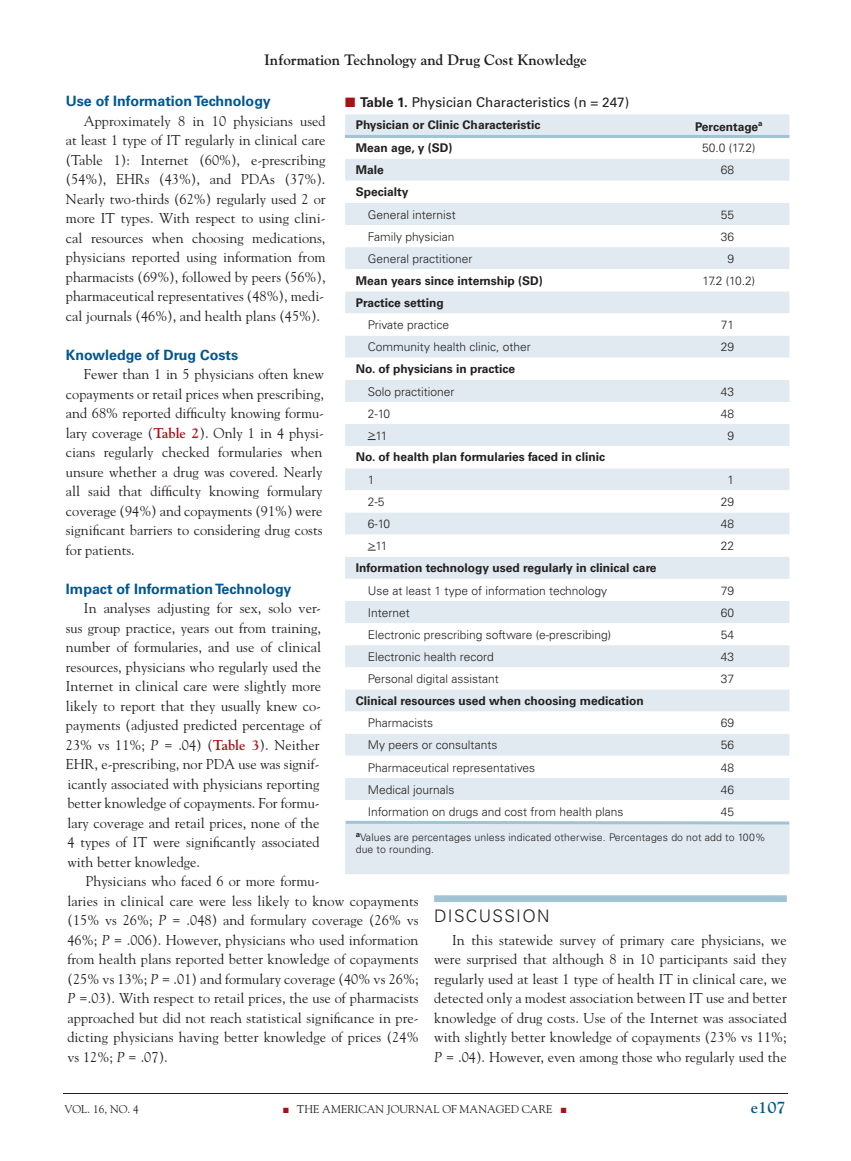
<style>
.page{position:relative;width:851px;height:1161px;background:#fff}
.page>*{position:absolute;margin:0;border:0;box-sizing:border-box;transform-origin:0 0}
.t1{font:300 17.25px "Univers";letter-spacing:.075em;color:#231f20}
.t2{font:700 16.5px "Goudy";color:#00578f}
.t3{font:700 15px "Goudy";color:#231f20}
.t4{font:14.25px/19.5px "Goudy";letter-spacing:.005em;color:#231f20;text-align:justify}
.t5{font:700 14.25px "Univers";color:#00578f}
.t6{font:13.5px "Univers";color:#231f20}
.t7{font:300 12px "Univers";color:#231f20}
.t8{font:700 12px "Univers";color:#231f20}
.t9{font:11.25px "Goudy";color:#231f20}
.t10{font:300 10.5px/12px "Univers";letter-spacing:.01em;color:#231f20}
.s1{font-weight:700;color:#a61216}
.s2{font-style:italic}
.s3{color:#a61216}
.s4{font-weight:700}
</style>
<div class="page">
<hr style="left:63px;top:1093px;width:725px;height:1px;background:#231f20">
<div style="left:434px;top:895px;width:352px;height:7px;background:#a1c3d3"></div>
<div style="left:345px;top:114px;width:444px;height:760px;background:#e0eaf0"></div>
<svg style="left:345px;top:138px;width:444px;height:681px"></svg>
<hr style="left:345px;top:135px;width:444px;height:3px;background:#a1c3d3">
<svg style="left:345px;top:819px;width:445px;height:7px"></svg>
<p class="t3" style="left:264px;top:51px;width:324px">Information Technology and Drug Cost Knowledge</p>
<p class="t5" style="left:66px;top:93px;width:206px">Use of Information Technology</p>
<p class="t4" style="left:66px;top:111px;width:261px;text-indent:18px">Approximately 8 in 10 physicians used at least 1 type of IT regularly in clinical care (Table 1): Internet (60%), e-prescribing (54%), EHRs (43%), and PDAs (37%).<br>Nearly two-thirds (62%) regularly used 2 or more IT types. With respect to using clini&shy;cal resources when choosing medications, physicians reported using information from pharmacists (69%), followed by peers (56%), pharmaceutical representatives (48%), medi&shy;cal journals (46%), and health plans (45%).</p>
<p class="t5" style="left:66px;top:347px;width:174px">Knowledge of Drug Costs</p>
<p class="t4" style="left:66px;top:365px;width:260px;text-indent:18px">Fewer than 1 in 5 physicians often knew copayments or retail prices when prescribing, and 68% reported difficulty knowing formu&shy;lary coverage (<span class="s1">Table 2</span>). Only 1 in 4 physi&shy;cians regularly checked formularies when unsure whether a drug was covered. Nearly all said that difficulty knowing formulary coverage (94%) and copayments (91%) were significant barriers to considering drug costs for patients.</p>
<p class="t5" style="left:66px;top:580px;width:227px">Impact of Information Technology</p>
<p class="t4" style="left:66px;top:598px;width:257px;text-indent:18px">In analyses adjusting for sex, solo ver&shy;sus group practice, years out from training, number of formularies, and use of clinical resources, physicians who regularly used the Internet in clinical care were slightly more likely to report that they usually knew co&shy;payments (adjusted predicted percentage of 23% vs 11%; <span class="s2">P</span> = .04) (<span class="s1">Table 3</span>). Neither EHR, e-prescribing, nor PDA use was signif&shy;icantly associated with physicians reporting better knowledge of copayments. For formu&shy;lary coverage and retail prices, none of the 4 types of IT were significantly associated with better knowledge.</p>
<p class="t4" style="left:67px;top:871px;width:353px;text-align:left;text-indent:18px">Physicians who faced 6 or more formu-<br>laries in clinical care were less likely to know copayments (15% vs 26%; <span class="s2">P</span> = .048) and formulary coverage (26% vs 46%; <span class="s2">P</span> = .006). However, physicians who used information from health plans reported better knowledge of copayments (25% vs 13%; <span class="s2">P</span> = .01) and formulary coverage (40% vs 26%; <span class="s2">P</span> =.03). With respect to retail prices, the use of pharmacists approached but did not reach statistical significance in pre&shy;dicting physicians having better knowledge of prices (24% vs 12%; <span class="s2">P</span> = .07).</p>
<p class="t6" style="left:345px;top:94px;width:285px"><span class="s3">■</span> <span class="s4">Table 1.</span> Physician Characteristics (n = 247)</p>
<p class="t8" style="left:356px;top:118px;width:186px">Physician or Clinic Characteristic</p>
<p class="t8" style="left:695px;top:119px;width:69px">Percentage<sup>a</sup></p>
<p class="t8" style="left:356px;top:141px;width:98px">Mean age, y (SD)</p>
<p class="t7" style="left:702px;top:141px;width:55px">50.0 (17.2)</p>
<p class="t8" style="left:356px;top:163px;width:30px">Male</p>
<p class="t7" style="left:720px;top:163px;width:15px">68</p>
<p class="t8" style="left:356px;top:185px;width:54px">Specialty</p>
<p class="t7" style="left:368px;top:207px;width:90px">General internist</p>
<p class="t7" style="left:720px;top:207px;width:15px">55</p>
<p class="t7" style="left:368px;top:229px;width:88px">Family physician</p>
<p class="t7" style="left:720px;top:229px;width:15px">36</p>
<p class="t7" style="left:368px;top:251px;width:106px">General practitioner</p>
<p class="t7" style="left:727px;top:251px;width:8px">9</p>
<p class="t8" style="left:356px;top:273px;width:189px">Mean years since internship (SD)</p>
<p class="t7" style="left:702px;top:274px;width:54px">17.2 (10.2)</p>
<p class="t8" style="left:356px;top:295px;width:90px">Practice setting</p>
<p class="t7" style="left:368px;top:318px;width:83px">Private practice</p>
<p class="t7" style="left:720px;top:318px;width:15px">71</p>
<p class="t7" style="left:368px;top:340px;width:164px">Community health clinic, other</p>
<p class="t7" style="left:720px;top:340px;width:15px">29</p>
<p class="t8" style="left:356px;top:362px;width:161px">No. of physicians in practice</p>
<p class="t7" style="left:368px;top:384px;width:88px">Solo practitioner</p>
<p class="t7" style="left:720px;top:384px;width:15px">43</p>
<p class="t7" style="left:368px;top:406px;width:24px">2-10</p>
<p class="t7" style="left:720px;top:406px;width:15px">48</p>
<p class="t7" style="left:368px;top:428px;width:21px">&gt;11</p>
<p class="t7" style="left:727px;top:428px;width:8px">9</p>
<p class="t8" style="left:356px;top:450px;width:251px">No. of health plan formularies faced in clinic</p>
<p class="t7" style="left:368px;top:473px;width:8px">1</p>
<p class="t7" style="left:727px;top:473px;width:8px">1</p>
<p class="t7" style="left:368px;top:495px;width:18px">2-5</p>
<p class="t7" style="left:720px;top:495px;width:15px">29</p>
<p class="t7" style="left:368px;top:517px;width:24px">6-10</p>
<p class="t7" style="left:720px;top:517px;width:15px">48</p>
<p class="t7" style="left:368px;top:539px;width:21px">&gt;11</p>
<p class="t7" style="left:720px;top:539px;width:15px">22</p>
<p class="t8" style="left:356px;top:561px;width:302px">Information technology used regularly in clinical care</p>
<p class="t7" style="left:368px;top:583px;width:241px">Use at least 1 type of information technology</p>
<p class="t7" style="left:720px;top:583px;width:15px">79</p>
<p class="t7" style="left:368px;top:605px;width:44px">Internet</p>
<p class="t7" style="left:720px;top:605px;width:15px">60</p>
<p class="t7" style="left:368px;top:627px;width:245px">Electronic prescribing software (e-prescribing)</p>
<p class="t7" style="left:720px;top:627px;width:15px">54</p>
<p class="t7" style="left:368px;top:650px;width:128px">Electronic health record</p>
<p class="t7" style="left:720px;top:650px;width:15px">43</p>
<p class="t7" style="left:368px;top:672px;width:133px">Personal digital assistant</p>
<p class="t7" style="left:720px;top:672px;width:15px">37</p>
<p class="t8" style="left:356px;top:694px;width:289px">Clinical resources used when choosing medication</p>
<p class="t7" style="left:368px;top:716px;width:67px">Pharmacists</p>
<p class="t7" style="left:720px;top:716px;width:15px">69</p>
<p class="t7" style="left:368px;top:738px;width:131px">My peers or consultants</p>
<p class="t7" style="left:720px;top:738px;width:15px">56</p>
<p class="t7" style="left:368px;top:760px;width:169px">Pharmaceutical representatives</p>
<p class="t7" style="left:720px;top:760px;width:15px">48</p>
<p class="t7" style="left:368px;top:782px;width:88px">Medical journals</p>
<p class="t7" style="left:720px;top:782px;width:15px">46</p>
<p class="t7" style="left:368px;top:804px;width:257px">Information on drugs and cost from health plans</p>
<p class="t7" style="left:720px;top:804px;width:15px">45</p>
<p class="t10" style="left:356px;top:832px;width:411px"><sup>a</sup>Values are percentages unless indicated otherwise. Percentages do not add to 100% due to rounding.</p>
<p class="t1" style="left:434px;top:905px;width:117px">DISCUSSION</p>
<p class="t4" style="left:434px;top:930px;width:354px;text-indent:18px">In this statewide survey of primary care physicians, we were surprised that although 8 in 10 participants said they regularly used at least 1 type of health IT in clinical care, we detected only a modest association between IT use and better knowledge of drug costs. Use of the Internet was associated with slightly better knowledge of copayments (23% vs 11%; <span class="s2">P</span> = .04). However, even among those who regularly used the</p>
<p class="t9" style="left:64px;top:1102px;width:76px">VOL. 16, NO. 4</p>
<p class="t9" style="left:283px;top:1102px;width:285px"><span class="s3">■</span> THE AMERICAN JOURNAL OF MANAGED CARE <span class="s3">■</span></p>
<p class="t2" style="left:750px;top:1098px;width:36px">e107</p>
</div>
